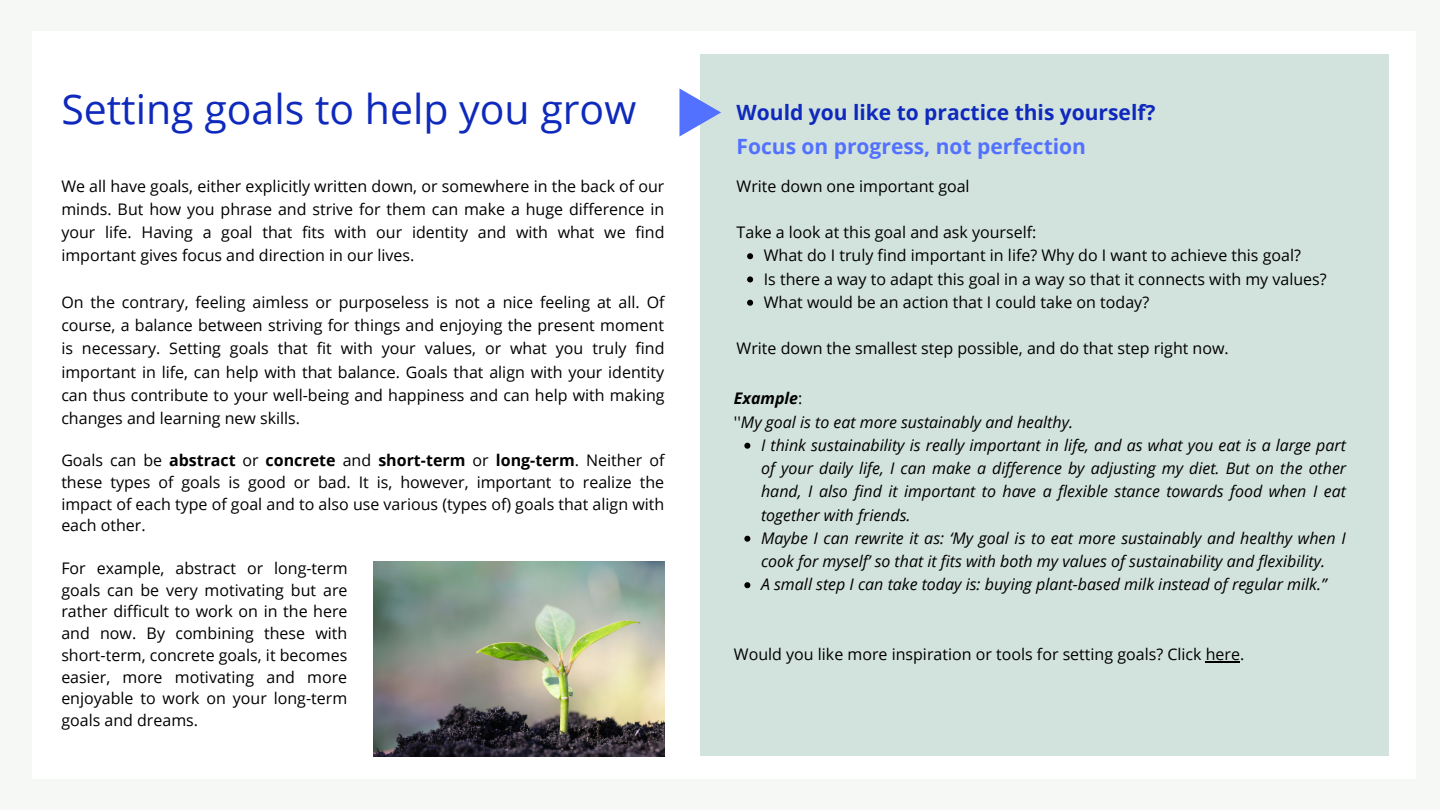
<style>
.page{position:relative;width:1440px;height:810px;background:#f6f8f5}
.page>*{position:absolute;margin:0;border:0;box-sizing:border-box;transform-origin:0 0}
.t1{font:41px "Open Sans";color:#0e29bc}
.t2{font:700 21px "Open Sans";color:#0e29bc}
.t3{font:700 21px "Open Sans";color:#5271ff}
.t4{font:16px/21.8px "Open Sans";color:#000;text-align:justify}
.t5{font:italic 16px/23.2px "Open Sans";color:#000;text-align:justify}
.t6{font:italic 700 16px "Open Sans";color:#000}
.s1{font-weight:700}
.s2{font-weight:400;font-style:normal}
.s3{font-style:normal}
</style>
<div class="page">
<div style="left:32px;top:31px;width:1384px;height:748px;background:#fff"></div>
<div style="left:700px;top:54px;width:689px;height:702px;background:#d2e2dc"></div>
<svg style="left:679px;top:88px;width:42px;height:49px"></svg>
<img style="left:373px;top:562px;width:292px;height:194px">
<svg style="left:747px;top:253px;width:6px;height:6px"></svg>
<svg style="left:747px;top:276px;width:6px;height:6px"></svg>
<svg style="left:747px;top:300px;width:6px;height:6px"></svg>
<svg style="left:744px;top:443px;width:6px;height:6px"></svg>
<svg style="left:744px;top:536px;width:6px;height:6px"></svg>
<svg style="left:744px;top:582px;width:6px;height:6px"></svg>
<hr style="left:1206px;top:662px;width:34px;height:1px;background:#000">
<p class="t1" style="left:61px;top:80px;width:576px">Setting goals to help you grow</p>
<p class="t2" style="left:737px;top:98px;width:420px">Would you like to practice this yourself?</p>
<p class="t3" style="left:737px;top:131px;width:351px">Focus on progress, not perfection</p>
<p class="t4" style="left:61px;top:174px;width:605px;line-height:23.2px">We all have goals, either explicitly written down, or somewhere in the back of our minds. But how you phrase and strive for them can make a huge difference in your life. Having a goal that fits with our identity and with what we find important gives focus and direction in our lives.</p>
<p class="t4" style="left:61px;top:290px;width:605px;line-height:23.2px">On the contrary, feeling aimless or purposeless is not a nice feeling at all. Of course, a balance between striving for things and enjoying the present moment is necessary. Setting goals that fit with your values, or what you truly find important in life, can help with that balance. Goals that align with your identity can thus contribute to your well-being and happiness and can help with making changes and learning new skills.</p>
<p class="t4" style="left:61px;top:449px;width:605px">Goals can be <span class="s1">abstract</span> or <span class="s1">concrete</span> and <span class="s1">short-term</span> or <span class="s1">long-term</span>. Neither of these types of goals is good or bad. It is, however, important to realize the impact of each type of goal and to also use various (types of) goals that align with each other.</p>
<p class="t4" style="left:61px;top:557px;width:288px">For example, abstract or long-term goals can be very motivating but are rather difficult to work on in the here and now. By combining these with short-term, concrete goals, it becomes easier, more motivating and more enjoyable to work on your long-term goals and dreams.</p>
<p class="t4" style="left:737px;top:175px;width:235px">Write down one important goal</p>
<p class="t4" style="left:737px;top:221px;width:301px">Take a look at this goal and ask yourself:</p>
<p class="t4" style="left:764px;top:244px;width:539px">What do I truly find important in life? Why do I want to achieve this goal?</p>
<p class="t4" style="left:764px;top:268px;width:564px">Is there a way to adapt this goal in a way so that it connects with my values?</p>
<p class="t4" style="left:764px;top:291px;width:387px">What would be an action that I could take on today?</p>
<p class="t4" style="left:737px;top:337px;width:494px">Write down the smallest step possible, and do that step right now.</p>
<p class="t6" style="left:734px;top:387px;width:70px">Example<span class="s2">:</span></p>
<p class="t5" style="left:734px;top:410px;width:341px"><span class="s3">''</span>My goal is to eat more sustainably and healthy.</p>
<p class="t5" style="left:761px;top:433px;width:587px">I think sustainability is really important in life, and as what you eat is a large part of your daily life, I can make a difference by adjusting my diet. But on the other hand, I also find it important to have a flexible stance towards food when I eat together with friends.</p>
<p class="t5" style="left:761px;top:526px;width:586px">Maybe I can rewrite it as: ‘My goal is to eat more sustainably and healthy when I cook for myself’ so that it fits with both my values of sustainability and flexibility.</p>
<p class="t5" style="left:761px;top:573px;width:567px">A small step I can take today is: buying plant-based milk instead of regular milk.”</p>
<p class="t4" style="left:734px;top:643px;width:512px">Would you like more inspiration or tools for setting goals? Click here.</p>
</div>
